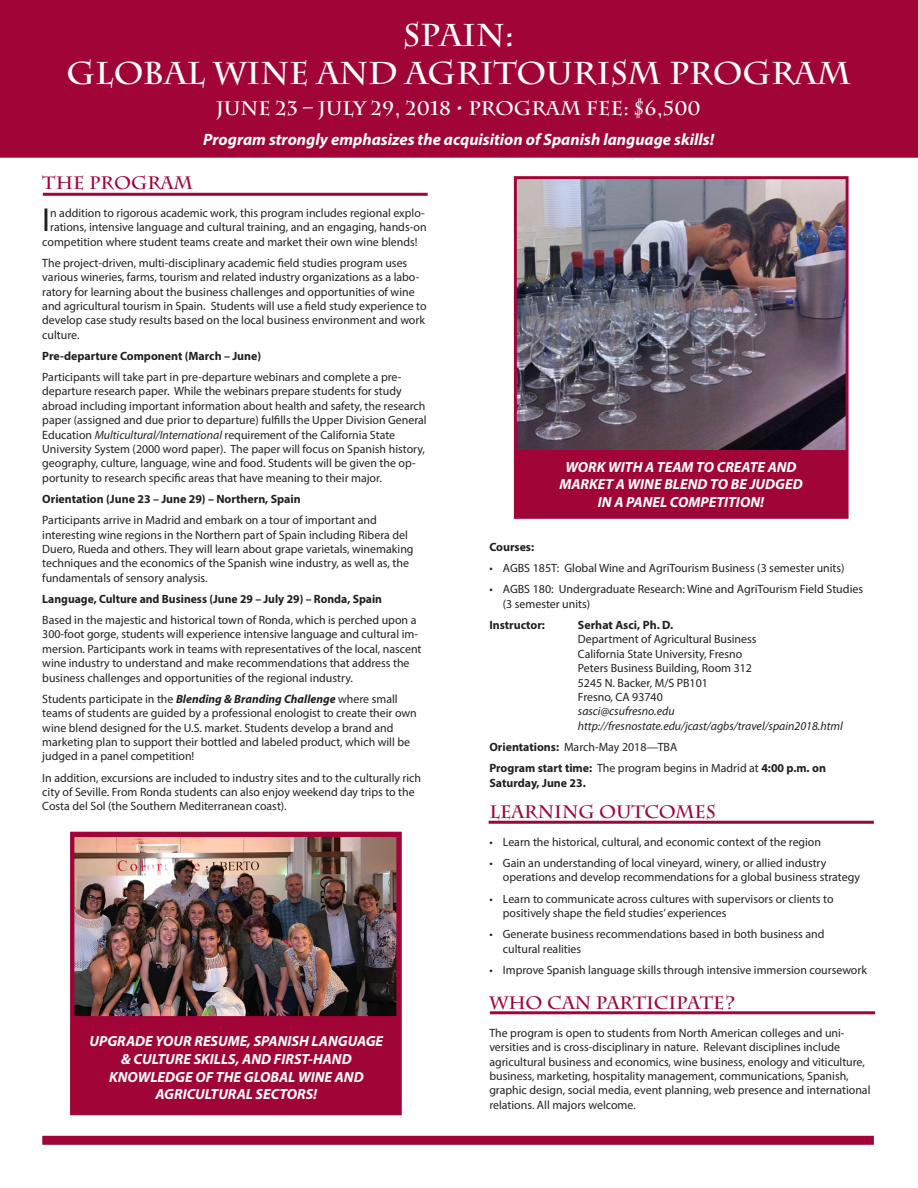
<style>
.page{position:relative;width:918px;height:1188px;background:#fff}
.page>*{position:absolute;margin:0;border:0;box-sizing:border-box;transform-origin:0 0}
.t1{font:33.3px "Myriad Pro";color:#231f20}
.t2{font:700 31.5px "Charlemagne Std";color:#fff}
.t3{font:700 19.5px "Charlemagne Std";color:#fff}
.t4{font:700 18px "Charlemagne Std";color:#a10537}
.t5{font:italic 700 16.5px "Myriad Pro";color:#fff}
.t6{font:italic 700 14.7px/17.7px "Myriad Pro";color:#fff;text-align:center}
.t7{font:12px/14.4px "Myriad Pro";color:#231f20}
.t8{font:700 12px/14.4px "Myriad Pro";color:#231f20}
.s1{font-style:italic}
.s2{font-weight:700;font-style:italic}
.s3{font-weight:700}
.s4{font-weight:400}
</style>
<div class="page">
<div style="left:0;top:0;width:918px;height:158px;background:#a10537"></div>
<div style="left:42px;top:1136px;width:832px;height:9px;background:#a10537"></div>
<hr style="left:43px;top:193px;width:385px;height:3px;background:#a10537">
<hr style="left:489px;top:821px;width:385px;height:3px;background:#a10537">
<div style="left:515px;top:178px;width:332px;height:339px;background:#a10537"></div>
<img style="left:518px;top:180px;width:327px;height:269px">
<div style="left:514px;top:176px;width:335px;height:343px;border:3px solid #a10537"></div>
<hr style="left:490px;top:1011px;width:385px;height:3px;background:#a10537">
<div style="left:70px;top:832px;width:332px;height:283px;background:#a10537;border:3px solid #a10537"></div>
<img style="left:76px;top:838px;width:319px;height:177px">
<div style="left:72px;top:834px;width:327px;height:185px;border:3px solid #a10537"></div>
<p class="t2" style="left:403px;top:17px;width:113px">SPAIN:</p>
<p class="t2" style="left:67px;top:55px;width:786px">GLOBAL WINE AND AGRITOURISM PROGRAM</p>
<p class="t3" style="left:216px;top:97px;width:487px">JUNE 23 – JULY 29, 2018 • PROGRAM FEE: $6,500</p>
<p class="t5" style="left:203px;top:129px;width:512px">Program strongly emphasizes the acquisition of Spanish language skills!</p>
<p class="t4" style="left:42px;top:172px;width:152px">THE PROGRAM</p>
<p class="t1" style="left:42px;top:199px;width:9px">I</p>
<p class="t7" style="left:50px;top:205px;width:376px">n addition to rigorous academic work, this program includes regional explo-</p>
<p class="t7" style="left:50px;top:220px;width:378px">rations, intensive language and cultural training, and an engaging, hands-on</p>
<p class="t7" style="left:42px;top:234px;width:377px">competition where student teams create and market their own wine blends!</p>
<p class="t7" style="left:42px;top:255px;width:386px">The project-driven, multi-disciplinary academic field studies program uses various wineries, farms, tourism and related industry organizations as a labo&shy;ratory for learning about the business challenges and opportunities of wine and agricultural tourism in Spain. Students will use a field study experience to develop case study results based on the local business environment and work culture.</p>
<p class="t8" style="left:42px;top:348px;width:220px">Pre-departure Component (March – June)</p>
<p class="t7" style="left:42px;top:370px;width:386px">Participants will take part in pre-departure webinars and complete a pre&shy;departure research paper. While the webinars prepare students for study abroad including important information about health and safety, the research paper (assigned and due prior to departure) fulfills the Upper Division General Education <span class="s1">Multicultural/International</span> requirement of the California State University System (2000 word paper). The paper will focus on Spanish history, geography, culture, language, wine and food. Students will be given the op&shy;portunity to research specific areas that have meaning to their major.</p>
<p class="t8" style="left:42px;top:491px;width:260px">Orientation (June 23 – June 29) – Northern, Spain</p>
<p class="t7" style="left:42px;top:513px;width:373px">Participants arrive in Madrid and embark on a tour of important and interesting wine regions in the Northern part of Spain including Ribera del Duero, Rueda and others. They will learn about grape varietals, winemaking techniques and the economics of the Spanish wine industry, as well as, the fundamentals of sensory analysis.</p>
<p class="t8" style="left:42px;top:591px;width:341px">Language, Culture and Business (June 29 – July 29) – Ronda, Spain</p>
<p class="t7" style="left:42px;top:613px;width:381px">Based in the majestic and historical town of Ronda, which is perched upon a 300-foot gorge, students will experience intensive language and cultural im&shy;mersion. Participants work in teams with representatives of the local, nascent wine industry to understand and make recommendations that address the business challenges and opportunities of the regional industry.</p>
<p class="t7" style="left:42px;top:691px;width:376px">Students participate in the <span class="s2">Blending &amp; Branding Challenge</span> where small teams of students are guided by a professional enologist to create their own wine blend designed for the U.S. market. Students develop a brand and marketing plan to support their bottled and labeled product, which will be judged in a panel competition!</p>
<p class="t7" style="left:42px;top:770px;width:380px">In addition, excursions are included to industry sites and to the culturally rich city of Seville. From Ronda students can also enjoy weekend day trips to the<br>Costa del Sol (the Southern Mediterranean coast).</p>
<p class="t6" style="left:90px;top:1032px;width:295px">UPGRADE YOUR RESUME, SPANISH LANGUAGE &amp; CULTURE SKILLS, AND FIRST-HAND<br>KNOWLEDGE OF THE GLOBAL WINE AND<br>AGRICULTURAL SECTORS!</p>
<p class="t6" style="left:559px;top:457px;width:245px">WORK WITH A TEAM TO CREATE AND<br>MARKET A WINE BLEND TO BE JUDGED<br>IN A PANEL COMPETITION!</p>
<p class="t8" style="left:489px;top:540px;width:46px">Courses:</p>
<p class="t7" style="left:489px;top:561px;width:357px">• AGBS 185T: Global Wine and AgriTourism Business (3 semester units)</p>
<p class="t7" style="left:503px;top:582px;width:362px;text-indent:-13px">• AGBS 180: Undergraduate Research: Wine and AgriTourism Field Studies (3 semester units)</p>
<p class="t8" style="left:489px;top:617px;width:57px">Instructor:</p>
<p class="t7" style="left:578px;top:618px;width:266px"><span class="s3">Serhat Asci, Ph. D.<br></span>Department of Agricultural Business<br>California State University, Fresno<br>Peters Business Building, Room 312<br>5245 N. Backer, M/S PB101<br>Fresno, CA 93740<br><span class="s1">sasci@csufresno.edu http://fresnostate.edu/jcast/agbs/travel/spain2018.html</span></p>
<p class="t7" style="left:489px;top:740px;width:189px"><span class="s3">Orientations:</span> March-May 2018—TBA</p>
<p class="t8" style="left:489px;top:760px;width:338px">Program start time: <span class="s4">The program begins in Madrid at</span> 4:00 p.m. on<br>Saturday, June 23.</p>
<p class="t4" style="left:489px;top:801px;width:228px">LEARNING OUTCOMES</p>
<p class="t7" style="left:489px;top:834px;width:333px">• Learn the historical, cultural, and economic context of the region</p>
<p class="t7" style="left:503px;top:856px;width:359px;text-indent:-13px">• Gain an understanding of local vineyard, winery, or allied industry operations and develop recommendations for a global business strategy</p>
<p class="t7" style="left:503px;top:891px;width:332px;text-indent:-13px">• Learn to communicate across cultures with supervisors or clients to positively shape the field studies’ experiences</p>
<p class="t7" style="left:503px;top:927px;width:323px;text-indent:-13px">• Generate business recommendations based in both business and cultural realities</p>
<p class="t7" style="left:489px;top:962px;width:379px">• Improve Spanish language skills through intensive immersion coursework</p>
<p class="t4" style="left:489px;top:992px;width:248px">WHO CAN PARTICIPATE?</p>
<p class="t7" style="left:489px;top:1025px;width:383px">The program is open to students from North American colleges and uni&shy;versities and is cross-disciplinary in nature. Relevant disciplines include agricultural business and economics, wine business, enology and viticulture, business, marketing, hospitality management, communications, Spanish, graphic design, social media, event planning, web presence and international relations. All majors welcome.</p>
</div>
